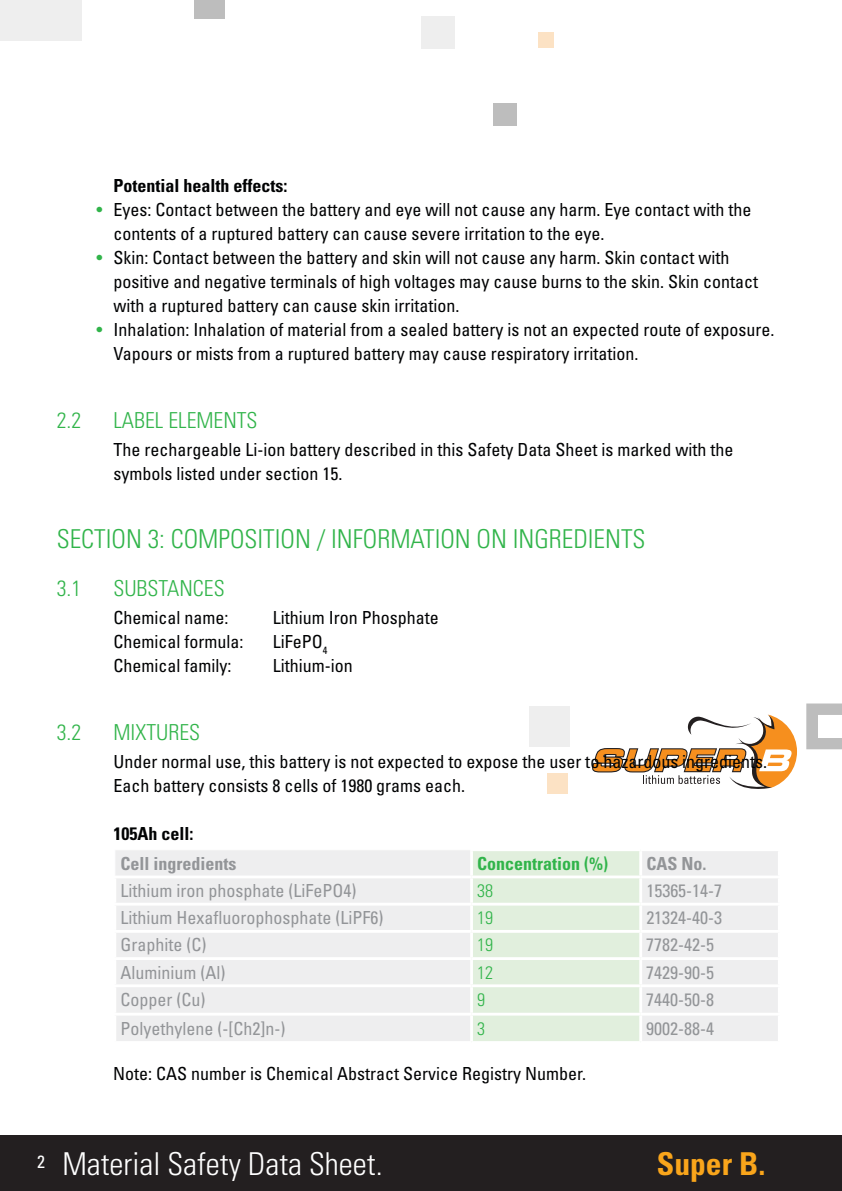
<style>
.page{position:relative;width:842px;height:1191px;background:#fff}
.page>*{position:absolute;margin:0;border:0;box-sizing:border-box;transform-origin:0 0}
.t1{font:300 condensed 31.6px "Univers LT Std";color:#fff}
.t2{font:700 condensed 31.6px "Univers LT Std";color:#f9a51b}
.Heading_2_zonder_nummers{font:300 condensed 26px "Univers LT Std";color:#31b44a}
.Heading_2_zonder_nummers-2{font:300 condensed 22px "Univers LT Std";color:#31b44a}
.t3{font:condensed 18px/24px "Univers LT Std";color:#010203}
.tabel_stijl_grijs{font:condensed 18px "Univers LT Std";color:#939598}
.t4{font:700 condensed 18px "Univers LT Std";color:#010203}
.tabel_kop_grijs{font:700 condensed 18px "Univers LT Std";color:#939598}
.tabel_kop_groen{font:700 condensed 18px "Univers LT Std";color:#31b44a}
.tabel_stijl_groen{font:300 condensed 18px "Univers LT Std";color:#31b44a}
.s1{color:#31b44a}
</style>
<div class="page">
<div style="left:0;top:1135px;width:842px;height:56px;background:#231f20"></div>
<div style="left:493px;top:103px;width:23px;height:23px;background:#bdbdbd"></div>
<div style="left:538px;top:32px;width:16px;height:16px;background:#fce2c4"></div>
<div style="left:421px;top:17px;width:34px;height:32px;background:#eee"></div>
<svg style="left:806px;top:703px;width:36px;height:46px"></svg>
<div style="left:818px;top:715px;width:23px;height:23px;background:#fff"></div>
<div style="left:547px;top:774px;width:21px;height:20px;background:#fce2c4"></div>
<div style="left:529px;top:706px;width:41px;height:41px;background:#eee"></div>
<div style="left:0;top:0;width:41px;height:40px;background:#eee"></div>
<div style="left:41px;top:0;width:41px;height:40px;background:#eee"></div>
<div style="left:194px;top:0;width:31px;height:18px;background:#bdbdbd"></div>
<svg style="left:592px;top:714px;width:205px;height:75px"></svg>
<div style="left:115px;top:850px;width:663px;height:191px;background:#eeeeef"></div>
<div style="left:473px;top:851px;width:166px;height:190px;background:#e1efdd"></div>
<hr style="left:470px;top:848px;width:171px;height:3px;background:#fff">
<hr style="left:470px;top:851px;width:3px;height:24px;background:#fff">
<hr style="left:641px;top:848px;width:140px;height:3px;background:#fff">
<hr style="left:639px;top:851px;width:3px;height:24px;background:#fff">
<hr style="left:113px;top:875px;width:358px;height:3px;background:#fff">
<hr style="left:113px;top:878px;width:3px;height:24px;background:#fff">
<hr style="left:471px;top:875px;width:170px;height:3px;background:#fff">
<hr style="left:470px;top:878px;width:3px;height:24px;background:#fff">
<hr style="left:641px;top:875px;width:140px;height:3px;background:#fff">
<hr style="left:639px;top:878px;width:3px;height:24px;background:#fff">
<hr style="left:113px;top:902px;width:358px;height:3px;background:#fff">
<hr style="left:113px;top:905px;width:3px;height:25px;background:#fff">
<hr style="left:471px;top:902px;width:170px;height:3px;background:#fff">
<hr style="left:470px;top:905px;width:3px;height:25px;background:#fff">
<hr style="left:641px;top:902px;width:140px;height:3px;background:#fff">
<hr style="left:639px;top:905px;width:3px;height:25px;background:#fff">
<hr style="left:113px;top:960px;width:3px;height:24px;background:#fff">
<hr style="left:470px;top:960px;width:3px;height:24px;background:#fff">
<hr style="left:639px;top:960px;width:3px;height:24px;background:#fff">
<hr style="left:113px;top:930px;width:358px;height:2px;background:#fff">
<hr style="left:113px;top:932px;width:3px;height:25px;background:#fff">
<hr style="left:471px;top:930px;width:170px;height:2px;background:#fff">
<hr style="left:470px;top:932px;width:3px;height:25px;background:#fff">
<hr style="left:641px;top:930px;width:140px;height:2px;background:#fff">
<hr style="left:639px;top:932px;width:3px;height:25px;background:#fff">
<hr style="left:113px;top:957px;width:358px;height:3px;background:#fff">
<hr style="left:471px;top:957px;width:170px;height:3px;background:#fff">
<hr style="left:113px;top:984px;width:358px;height:3px;background:#fff">
<hr style="left:113px;top:987px;width:3px;height:25px;background:#fff">
<hr style="left:471px;top:984px;width:170px;height:3px;background:#fff">
<hr style="left:641px;top:957px;width:140px;height:3px;background:#fff">
<hr style="left:470px;top:987px;width:3px;height:25px;background:#fff">
<hr style="left:641px;top:984px;width:140px;height:3px;background:#fff">
<hr style="left:639px;top:987px;width:3px;height:25px;background:#fff">
<hr style="left:113px;top:1012px;width:358px;height:3px;background:#fff">
<hr style="left:113px;top:1015px;width:3px;height:26px;background:#fff">
<hr style="left:471px;top:1012px;width:170px;height:3px;background:#fff">
<hr style="left:470px;top:1015px;width:3px;height:26px;background:#fff">
<hr style="left:641px;top:1012px;width:140px;height:3px;background:#fff">
<hr style="left:639px;top:1015px;width:3px;height:26px;background:#fff">
<p class="t4" style="left:113px;top:175px;width:176px">Potential health effects:</p>
<p class="t3" style="left:113px;top:197px;width:639px;text-indent:-17px"><span class="s1">•</span> Eyes: Contact between the battery and eye will not cause any harm. Eye contact with the contents of a ruptured battery can cause severe irritation to the eye.</p>
<p class="t3" style="left:113px;top:245px;width:646px;text-indent:-17px"><span class="s1">•</span> Skin: Contact between the battery and skin will not cause any harm. Skin contact with positive and negative terminals of high voltages may cause burns to the skin. Skin contact with a ruptured battery can cause skin irritation.</p>
<p class="t3" style="left:113px;top:317px;width:662px;text-indent:-17px"><span class="s1">•</span> Inhalation: Inhalation of material from a sealed battery is not an expected route of exposure.<br>Vapours or mists from a ruptured battery may cause respiratory irritation.</p>
<p class="Heading_2_zonder_nummers-2" style="left:57px;top:407px;width:26px">2.2</p>
<p class="Heading_2_zonder_nummers-2" style="left:113px;top:407px;width:146px">LABEL ELEMENTS</p>
<p class="t3" style="left:113px;top:437px;width:621px">The rechargeable Li-ion battery described in this Safety Data Sheet is marked with the symbols listed under section 15.</p>
<p class="Heading_2_zonder_nummers" style="left:57px;top:523px;width:590px">SECTION 3: COMPOSITION / INFORMATION ON INGREDIENTS</p>
<p class="Heading_2_zonder_nummers-2" style="left:57px;top:575px;width:26px">3.1</p>
<p class="Heading_2_zonder_nummers-2" style="left:113px;top:575px;width:113px">SUBSTANCES</p>
<p class="t3" style="left:113px;top:605px;width:116px">Chemical name:</p>
<p class="t3" style="left:273px;top:605px;width:167px">Lithium Iron Phosphate</p>
<p class="t3" style="left:113px;top:629px;width:131px">Chemical formula:</p>
<p class="t3" style="left:273px;top:629px;width:56px">LiFePO<sub>4</sub></p>
<p class="t3" style="left:113px;top:653px;width:119px">Chemical family:</p>
<p class="t3" style="left:273px;top:653px;width:81px">Lithium-ion</p>
<p class="Heading_2_zonder_nummers-2" style="left:57px;top:719px;width:26px">3.2</p>
<p class="Heading_2_zonder_nummers-2" style="left:113px;top:719px;width:88px">MIXTURES</p>
<p class="t3" style="left:113px;top:749px;width:655px">Under normal use, this battery is not expected to expose the user to hazardous ingredients.</p>
<p class="t3" style="left:113px;top:773px;width:353px">Each battery consists 8 cells of 1980 grams each.</p>
<p class="t4" style="left:113px;top:823px;width:81px">105Ah cell:</p>
<p class="tabel_kop_grijs" style="left:120px;top:852px;width:118px">Cell ingredients</p>
<p class="tabel_kop_groen" style="left:477px;top:852px;width:133px">Concentration (%)</p>
<p class="tabel_kop_grijs" style="left:646px;top:852px;width:62px">CAS No.</p>
<p class="tabel_stijl_grijs" style="left:120px;top:879px;width:237px">Lithium iron phosphate (LiFePO4)</p>
<p class="tabel_stijl_groen" style="left:477px;top:880px;width:17px">38</p>
<p class="tabel_stijl_grijs" style="left:646px;top:879px;width:77px">15365-14-7</p>
<p class="tabel_stijl_grijs" style="left:120px;top:906px;width:264px">Lithium Hexafluorophosphate (LiPF6)</p>
<p class="tabel_stijl_groen" style="left:477px;top:907px;width:17px">19</p>
<p class="tabel_stijl_grijs" style="left:646px;top:906px;width:77px">21324-40-3</p>
<p class="tabel_stijl_grijs" style="left:120px;top:933px;width:88px">Graphite (C)</p>
<p class="tabel_stijl_groen" style="left:477px;top:934px;width:17px">19</p>
<p class="tabel_stijl_grijs" style="left:646px;top:933px;width:69px">7782-42-5</p>
<p class="tabel_stijl_grijs" style="left:120px;top:961px;width:106px">Aluminium (Al)</p>
<p class="tabel_stijl_groen" style="left:477px;top:961px;width:17px">12</p>
<p class="tabel_stijl_grijs" style="left:646px;top:961px;width:69px">7429-90-5</p>
<p class="tabel_stijl_grijs" style="left:120px;top:988px;width:87px">Copper (Cu)</p>
<p class="tabel_stijl_groen" style="left:477px;top:989px;width:9px">9</p>
<p class="tabel_stijl_grijs" style="left:646px;top:988px;width:69px">7440-50-8</p>
<p class="tabel_stijl_grijs" style="left:120px;top:1017px;width:166px">Polyethylene (-[Ch2]n-)</p>
<p class="tabel_stijl_groen" style="left:477px;top:1017px;width:9px">3</p>
<p class="tabel_stijl_grijs" style="left:646px;top:1017px;width:69px">9002-88-4</p>
<p class="t3" style="left:113px;top:1061px;width:474px">Note: CAS number is Chemical Abstract Service Registry Number.</p>
<h1 class="t1" style="left:37px;top:1144px;width:347px"><sup>2</sup> Material Safety Data Sheet.</h1>
<h1 class="t2" style="left:657px;top:1144px;width:110px">Super B.</h1>
</div>
